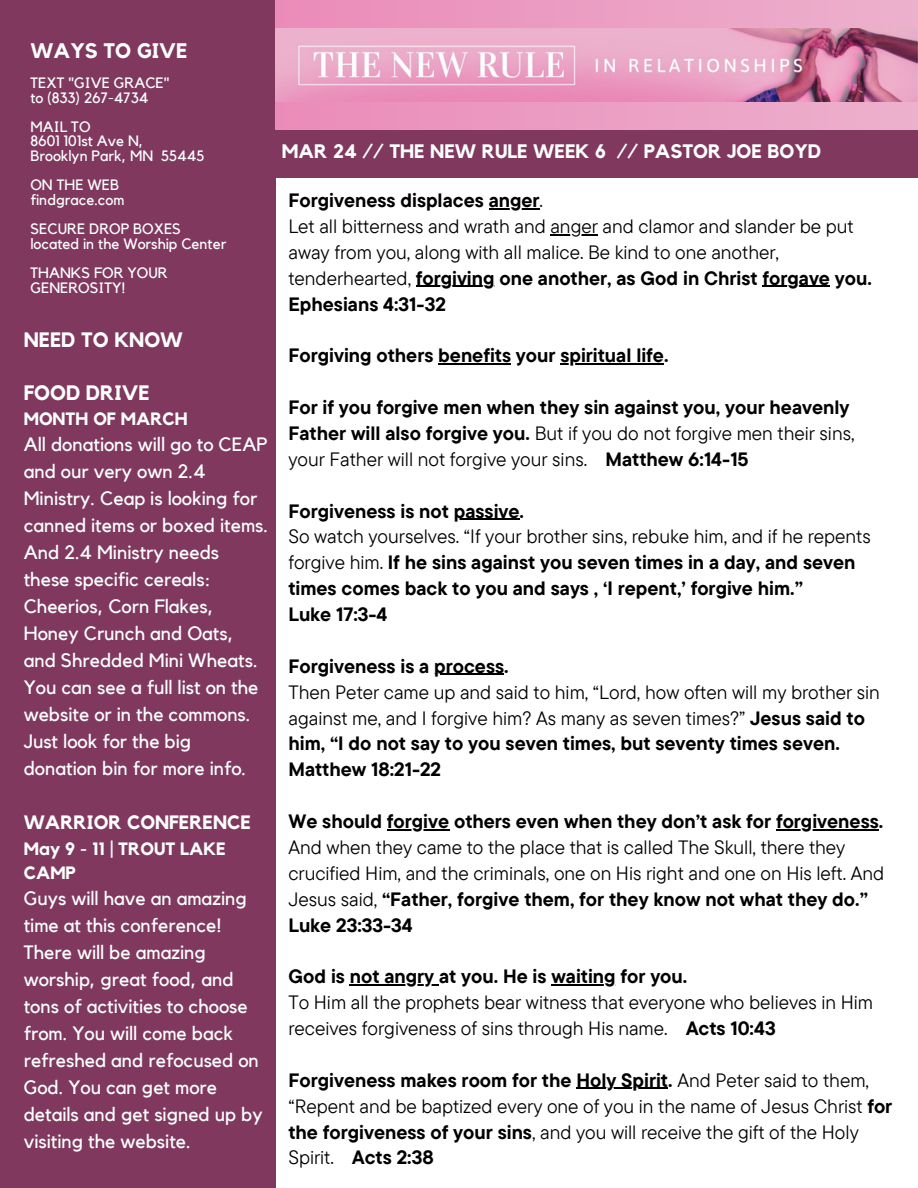
<style>
.page{position:relative;width:918px;height:1188px;background:#fff}
.page>*{position:absolute;margin:0;border:0;box-sizing:border-box;transform-origin:0 0}
.t1{font:700 21px "Kollektif";color:#fafefd}
.t2{font:700 20.85px "Kollektif";color:#fafefd}
.t3{font:700 19.5px "Kollektif";color:#fafefd}
.t4{font:19.35px/27px "Kollektif";color:#fafefd}
.t5{font:700 19.35px "Kollektif";color:#fafefd}
.t6{font:19.2px/25.8px "TT Commons Pro";color:#000}
.t7{font:700 19.2px/25.8px "TT Commons Pro";color:#000}
.t8{font:700 17.85px/24.8px "Kollektif";color:#fafefd}
.t9{font:15px/29.2px "Kollektif";color:#fafefd}
.s1{font-weight:400}
.s2{font-weight:700}
</style>
<div class="page">
<div style="left:0;top:0;width:275px;height:1188px;background:#80385e"></div>
<div style="left:275px;top:130px;width:643px;height:47px;background:#80385e"></div>
<div style="left:275px;top:0;width:643px;height:130px;background:linear-gradient(to right,#eb8bb9,#ecb1cd)"></div>
<hr style="left:489px;top:208px;width:51px;height:1px;background:#000">
<hr style="left:550px;top:234px;width:48px;height:1px;background:#000">
<hr style="left:416px;top:286px;width:79px;height:1px;background:#000">
<hr style="left:763px;top:286px;width:67px;height:1px;background:#000">
<hr style="left:438px;top:363px;width:73px;height:2px;background:#000">
<hr style="left:560px;top:363px;width:104px;height:2px;background:#000">
<hr style="left:454px;top:519px;width:66px;height:1px;background:#000">
<hr style="left:434px;top:674px;width:70px;height:1px;background:#000">
<hr style="left:387px;top:829px;width:62px;height:1px;background:#000">
<hr style="left:776px;top:829px;width:103px;height:1px;background:#000">
<hr style="left:350px;top:984px;width:89px;height:2px;background:#000">
<hr style="left:551px;top:984px;width:65px;height:2px;background:#000">
<hr style="left:576px;top:1088px;width:92px;height:1px;background:#000">
<img style="left:275px;top:28px;width:643px;height:73px">
<h3 class="t1" style="left:30px;top:41px;width:158px">WAYS TO GIVE</h3>
<h2 class="t9" style="left:30px;top:69px;width:141px">TEXT "GIVE GRACE"</h2>
<h3 class="t9" style="left:30px;top:83px;width:119px">to (833) 267-4734</h3>
<h3 class="t9" style="left:30px;top:113px;width:62px">MAIL TO</h3>
<h3 class="t9" style="left:30px;top:127px;width:114px">8601 101st Ave N,</h3>
<h3 class="t9" style="left:30px;top:142px;width:176px">Brooklyn Park, MN 55445</h3>
<h3 class="t9" style="left:30px;top:171px;width:90px">ON THE WEB</h3>
<h3 class="t9" style="left:30px;top:186px;width:152px">findgrace.com<br>SECURE DROP BOXES</h3>
<p class="t9" style="left:30px;top:230px;width:197px">located in the Worship Center<br>THANKS FOR YOUR</p>
<p class="t9" style="left:30px;top:273px;width:97px">GENEROSITY!</p>
<p class="t2" style="left:24px;top:330px;width:161px">NEED TO KNOW</p>
<p class="t2" style="left:24px;top:383px;width:128px">FOOD DRIVE</p>
<p class="t8" style="left:24px;top:407px;width:166px">MONTH OF MARCH</p>
<p class="t4" style="left:24px;top:431px;width:246px">All donations will go to CEAP and our very own 2.4<br>Ministry. Ceap is looking for canned items or boxed items.<br>And 2.4 Ministry needs these specific cereals:<br>Cheerios, Corn Flakes,<br>Honey Crunch and Oats, and Shredded Mini Wheats.<br>You can see a full list on the website or in the commons.<br>Just look for the big donation bin for more info.</p>
<p class="t5" style="left:24px;top:813px;width:229px">WARRIOR CONFERENCE</p>
<p class="t8" style="left:24px;top:837px;width:204px">May 9 - 11 | TROUT LAKE<br>CAMP</p>
<p class="t4" style="left:24px;top:886px;width:240px">Guys will have an amazing time at this conference!<br>There will be amazing worship, great food, and tons of activities to choose from. You will come back refreshed and refocused on<br>God. You can get more details and get signed up by visiting the website.</p>
<h1 class="t3" style="left:282px;top:142px;width:541px">MAR 24 // THE NEW RULE WEEK 6 // PASTOR JOE BOYD</h1>
<h1 class="t7" style="left:288px;top:187px;width:256px">Forgiveness displaces anger<span class="s1">.</span></h1>
<p class="t6" style="left:288px;top:213px;width:567px">Let all bitterness and wrath and anger and clamor and slander be put</p>
<p class="t6" style="left:288px;top:239px;width:585px">away from you, along with all malice. Be kind to one another, tenderhearted, <span class="s2">forgiving one another, as God in Christ forgave you.</span></p>
<p class="t7" style="left:288px;top:290px;width:159px">Ephesians 4:31-32</p>
<p class="t7" style="left:288px;top:342px;width:381px">Forgiving others benefits your spiritual life.</p>
<p class="t7" style="left:288px;top:394px;width:568px">For if you forgive men when they sin against you, your heavenly<br>Father will also forgive you. <span class="s1">But if you do not forgive men their sins,</span></p>
<p class="t6" style="left:288px;top:446px;width:462px">your Father will not forgive your sins. <span class="s2">Matthew 6:14-15</span></p>
<p class="t7" style="left:288px;top:497px;width:237px">Forgiveness is not passive.</p>
<p class="t7" style="left:288px;top:523px;width:584px"><span class="s1">So watch yourselves. “If your brother sins, rebuke him, and if he repents forgive him.</span> If he sins against you seven times in a day, and seven times comes back to you and says , ‘I repent,’ forgive him.”<br>Luke 17:3-4</p>
<p class="t7" style="left:288px;top:653px;width:222px">Forgiveness is a process.</p>
<p class="t6" style="left:288px;top:679px;width:593px">Then Peter came up and said to him, “Lord, how often will my brother sin against me, and I forgive him? As many as seven times?” <span class="s2">Jesus said to him, “I do not say to you seven times, but seventy times seven.<br>Matthew 18:21-22</span></p>
<p class="t7" style="left:288px;top:808px;width:596px">We should forgive others even when they don’t ask for forgiveness.</p>
<h4 class="t6" style="left:288px;top:834px;width:597px">And when they came to the place that is called The Skull, there they crucified Him, and the criminals, one on His right and one on His left. And Jesus said, <span class="s2">“Father, forgive them, for they know not what they do.” Luke 23:33-34</span></h4>
<h4 class="t7" style="left:288px;top:963px;width:400px">God is not angry at you. He is waiting for you.</h4>
<h3 class="t6" style="left:288px;top:989px;width:586px">To Him all the prophets bear witness that everyone who believes in Him receives forgiveness of sins through His name. <span class="s2">Acts 10:43</span></h3>
<h3 class="t7" style="left:288px;top:1067px;width:582px">Forgiveness makes room for the Holy Spirit. <span class="s1">And Peter said to them,</span></h3>
<h3 class="t6" style="left:288px;top:1093px;width:605px">“Repent and be baptized every one of you in the name of Jesus Christ <span class="s2">for the forgiveness of your sins</span>, and you will receive the gift of the Holy<br>Spirit. <span class="s2">Acts 2:38</span></h3>
</div>
